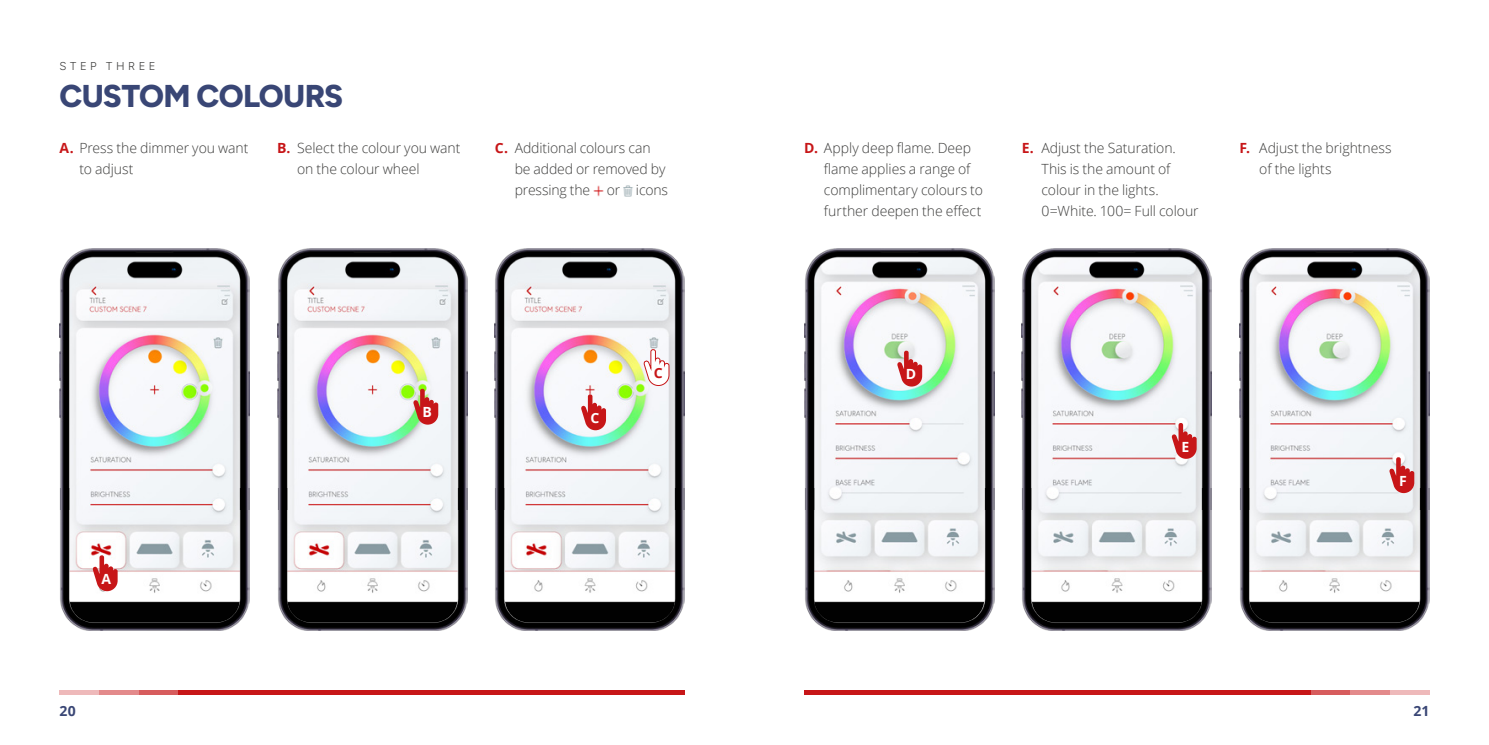
<style>
.page{position:relative;width:1489px;height:745px;background:#fff}
.page>*{position:absolute;margin:0;border:0;box-sizing:border-box;transform-origin:0 0}
.t1{font:300 31.5px "Figtree";letter-spacing:-.025em;color:#394675}
.t2{font:300 14px/21px "Open Sans";letter-spacing:-.005em;color:#3c3c3b}
.t3{font:700 14px "Open Sans";color:#fff}
.t4{font:700 14px "Open Sans";color:#394675}
.t5{font:700 14px "Open Sans";color:#c71618}
.t6{font:300 11.38px "Figtree";letter-spacing:.315em;color:#3c3c3b}
.s1{font-weight:700;color:#c71618}
</style>
<div class="page">
<svg style="left:593px;top:185px;width:11px;height:11px"></svg>
<svg style="left:623px;top:185px;width:10px;height:11px"></svg>
<img style="left:60px;top:248px;width:190px;height:240px">
<img style="left:60px;top:488px;width:190px;height:142px">
<img style="left:804px;top:248px;width:190px;height:240px">
<img style="left:804px;top:488px;width:190px;height:142px">
<img style="left:277px;top:248px;width:190px;height:240px">
<img style="left:277px;top:488px;width:190px;height:142px">
<img style="left:1021px;top:248px;width:190px;height:240px">
<img style="left:1021px;top:488px;width:190px;height:142px">
<img style="left:495px;top:248px;width:190px;height:240px">
<img style="left:495px;top:488px;width:190px;height:142px">
<img style="left:1239px;top:248px;width:190px;height:240px">
<img style="left:1239px;top:488px;width:190px;height:142px">
<hr style="left:179px;top:690px;width:506px;height:4px;background:#c71618">
<hr style="left:139px;top:690px;width:40px;height:4px;background:#d75c5d">
<hr style="left:99px;top:690px;width:40px;height:4px;background:#e38a8b">
<hr style="left:60px;top:690px;width:39px;height:4px;background:#eeb9ba">
<hr style="left:804px;top:690px;width:506px;height:4px;background:#c71618">
<hr style="left:1310px;top:690px;width:39px;height:4px;background:#d75c5d">
<hr style="left:1349px;top:690px;width:40px;height:4px;background:#e38a8b">
<hr style="left:1389px;top:690px;width:40px;height:4px;background:#eeb9ba">
<svg style="left:92px;top:554px;width:26px;height:36px"></svg>
<svg style="left:412px;top:387px;width:26px;height:37px"></svg>
<svg style="left:642px;top:348px;width:28px;height:38px"></svg>
<svg style="left:580px;top:393px;width:26px;height:37px"></svg>
<svg style="left:896px;top:349px;width:26px;height:37px"></svg>
<svg style="left:1170px;top:422px;width:26px;height:36px"></svg>
<svg style="left:1388px;top:456px;width:26px;height:37px"></svg>
<p class="t6" style="left:60px;top:60px;width:97px">STEP THREE</p>
<h1 class="t1" style="left:60px;top:78px;width:285px">CUSTOM COLOURS</h1>
<p class="t2" style="left:79px;top:137px;width:171px;text-indent:-20px"><span class="s1">A.</span> Press the dimmer you want to adjust</p>
<p class="t2" style="left:823px;top:137px;width:160px;text-indent:-20px"><span class="s1">D.</span> Apply deep flame. Deep flame applies a range of complimentary colours to further deepen the effect</p>
<p class="t2" style="left:1259px;top:137px;width:134px;text-indent:-20px"><span class="s1">F.</span> Adjust the brightness of the lights</p>
<p class="t2" style="left:297px;top:137px;width:165px;text-indent:-20px"><span class="s1">B.</span> Select the colour you want on the colour wheel</p>
<p class="t2" style="left:1041px;top:137px;width:159px;text-indent:-20px"><span class="s1">E.</span> Adjust the Saturation.<br>This is the amount of colour in the lights.<br>0=White. 100= Full colour</p>
<p class="t2" style="left:514px;top:137px;width:155px;text-indent:-20px"><span class="s1">C.</span> Additional colours can be added or removed by pressing the or icons</p>
<p class="t3" style="left:102px;top:568px;width:11px">A</p>
<p class="t3" style="left:422px;top:402px;width:11px">B</p>
<p class="t3" style="left:590px;top:408px;width:10px">C</p>
<p class="t5" style="left:653px;top:363px;width:10px">C</p>
<p class="t3" style="left:905px;top:364px;width:12px">D</p>
<p class="t3" style="left:1181px;top:436px;width:9px">E</p>
<p class="t3" style="left:1399px;top:470px;width:9px">F</p>
<p class="t4" style="left:60px;top:700px;width:18px">20</p>
<p class="t4" style="left:1413px;top:700px;width:18px">21</p>
</div>
